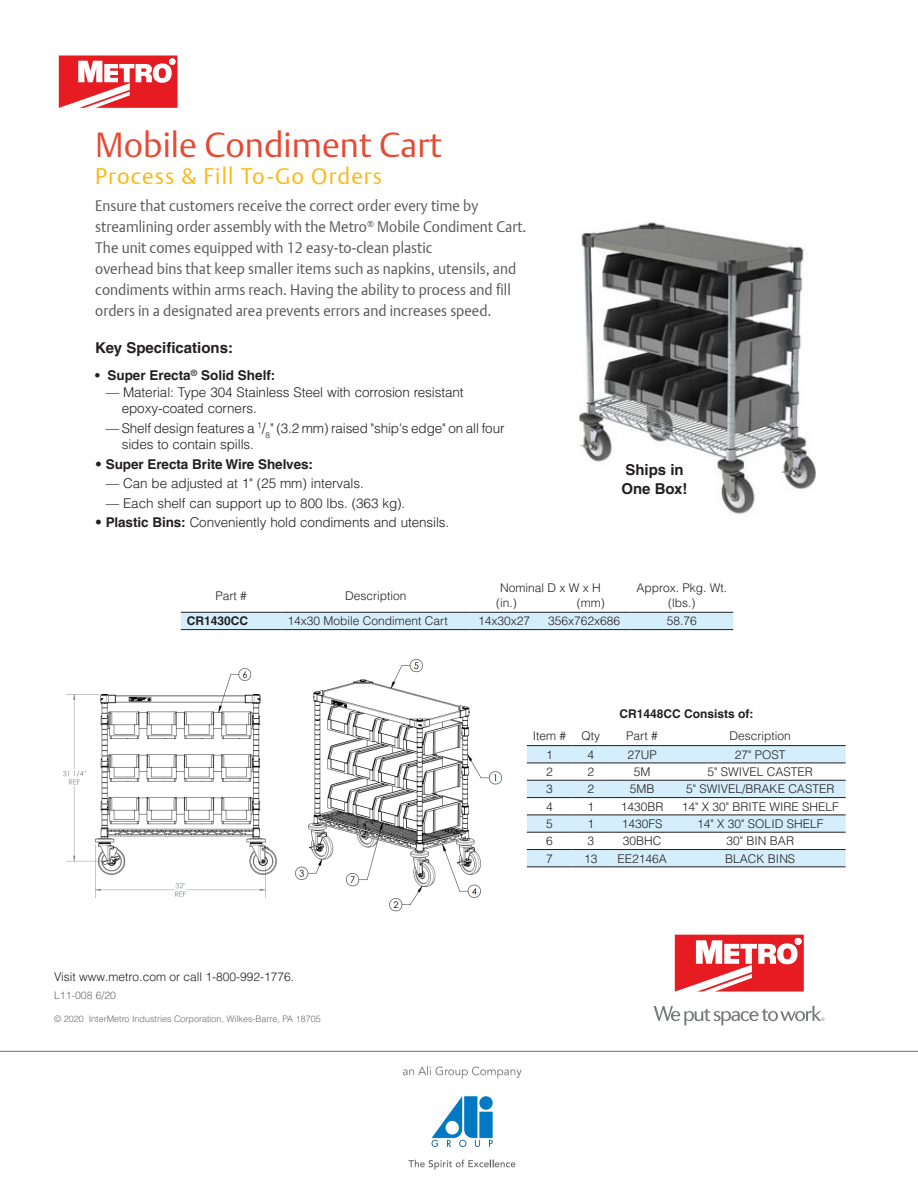
<style>
.page{position:relative;width:918px;height:1188px;background:#fff}
.page>*{position:absolute;margin:0;border:0;box-sizing:border-box;transform-origin:0 0}
.t1{font:300 34.5px "DTL Argo ST";color:#e64a33}
.t2{font:22.5px "DTL Argo T Light";letter-spacing:.05em;color:#fcb814}
.t3{font:15.15px/21px "DTL Argo T Light";color:#57585a;scale:.95 1}
.t4{font:700 15px/19.5px "Helvetica LT Pro";color:#231f20}
._02-BODY___keep{font:300 13.5px/16.5px "Helvetica LT Pro";letter-spacing:-.01em;color:#231f20}
._02-BODY___keep-2{font:700 13.5px "Helvetica LT Pro";letter-spacing:-.01em;color:#231f20}
.t5{font:300 12px/15px "Helvetica LT Pro";color:#231f20}
.t6{font:700 12px "Helvetica LT Pro";color:#231f20}
.t7{font:300 10.5px "Helvetica LT Pro";color:#6c6d70}
.t8{font:300 9px "Helvetica LT Pro";color:#6c6d70}
.s1{font-family:"DTL Argo ST";font-weight:300}
.s2{font-size:14.25px}
.s3{font-weight:300}
.s4{font-weight:700}
</style>
<div class="page">
<hr style="left:0;top:1051px;width:918px;height:1px;background:#6c6d70">
<svg style="left:654px;top:1006px;width:170px;height:19px"></svg>
<svg style="left:675px;top:935px;width:129px;height:57px"></svg>
<div style="left:181px;top:613px;width:552px;height:16px;background:#d4effb"></div>
<hr style="left:181px;top:612px;width:101px;height:1px;background:#231f20">
<hr style="left:282px;top:612px;width:188px;height:1px;background:#231f20">
<hr style="left:470px;top:612px;width:68px;height:1px;background:#231f20">
<hr style="left:538px;top:612px;width:92px;height:1px;background:#231f20">
<hr style="left:630px;top:612px;width:103px;height:1px;background:#231f20">
<hr style="left:181px;top:629px;width:101px;height:1px;background:#231f20">
<hr style="left:282px;top:629px;width:188px;height:1px;background:#231f20">
<hr style="left:470px;top:629px;width:68px;height:1px;background:#231f20">
<hr style="left:538px;top:629px;width:92px;height:1px;background:#231f20">
<hr style="left:630px;top:629px;width:103px;height:1px;background:#231f20">
<img style="left:403px;top:1066px;width:119px;height:104px">
<svg style="left:527px;top:746px;width:319px;height:120px"></svg>
<hr style="left:527px;top:745px;width:45px;height:1px;background:#231f20">
<hr style="left:572px;top:745px;width:37px;height:1px;background:#231f20">
<hr style="left:609px;top:745px;width:66px;height:1px;background:#231f20">
<hr style="left:675px;top:745px;width:171px;height:1px;background:#231f20">
<hr style="left:527px;top:763px;width:45px;height:1px;background:#231f20">
<hr style="left:572px;top:763px;width:37px;height:1px;background:#231f20">
<hr style="left:609px;top:763px;width:66px;height:1px;background:#231f20">
<hr style="left:675px;top:763px;width:171px;height:1px;background:#231f20">
<hr style="left:527px;top:780px;width:45px;height:1px;background:#231f20">
<hr style="left:572px;top:780px;width:37px;height:1px;background:#231f20">
<hr style="left:609px;top:780px;width:66px;height:1px;background:#231f20">
<hr style="left:675px;top:780px;width:171px;height:1px;background:#231f20">
<hr style="left:527px;top:797px;width:45px;height:1px;background:#231f20">
<hr style="left:572px;top:797px;width:37px;height:1px;background:#231f20">
<hr style="left:609px;top:797px;width:66px;height:1px;background:#231f20">
<hr style="left:675px;top:797px;width:171px;height:1px;background:#231f20">
<hr style="left:527px;top:815px;width:45px;height:1px;background:#231f20">
<hr style="left:572px;top:815px;width:37px;height:1px;background:#231f20">
<hr style="left:609px;top:815px;width:66px;height:1px;background:#231f20">
<hr style="left:675px;top:815px;width:171px;height:1px;background:#231f20">
<hr style="left:527px;top:832px;width:45px;height:1px;background:#231f20">
<hr style="left:572px;top:832px;width:37px;height:1px;background:#231f20">
<hr style="left:609px;top:832px;width:66px;height:1px;background:#231f20">
<hr style="left:675px;top:832px;width:171px;height:1px;background:#231f20">
<hr style="left:527px;top:849px;width:45px;height:1px;background:#231f20">
<hr style="left:572px;top:849px;width:37px;height:1px;background:#231f20">
<hr style="left:609px;top:849px;width:66px;height:1px;background:#231f20">
<hr style="left:675px;top:849px;width:171px;height:1px;background:#231f20">
<hr style="left:527px;top:866px;width:45px;height:1px;background:#231f20">
<hr style="left:572px;top:866px;width:37px;height:1px;background:#231f20">
<hr style="left:609px;top:866px;width:66px;height:1px;background:#231f20">
<hr style="left:675px;top:866px;width:171px;height:1px;background:#231f20">
<svg style="left:59px;top:55px;width:118px;height:53px"></svg>
<img style="left:578px;top:222px;width:238px;height:292px">
<img style="left:63px;top:668px;width:214px;height:230px">
<img style="left:295px;top:659px;width:207px;height:253px">
<p class="t1" style="left:95px;top:124px;width:348px">Mobile Condiment Cart</p>
<p class="t2" style="left:95px;top:163px;width:289px">Process &amp; Fill To-Go Orders</p>
<p class="t3" style="left:95px;top:195px;width:405px">Ensure that customers receive the correct order every time by</p>
<p class="t3" style="left:95px;top:216px;width:456px">streamlining order assembly with the Metro<sup>®</sup> <span class="s1">Mobile Condiment Cart</span>.<br>The unit comes equipped with 12 easy-to-clean plastic</p>
<p class="t3" style="left:95px;top:258px;width:445px">overhead bins that keep smaller items such as napkins, utensils, and condiments within arms reach. Having the ability to process and fill orders in a designated area prevents errors and increases speed.</p>
<p class="t4" style="left:95px;top:339px;width:139px">Key Specifications:</p>
<p class="_02-BODY___keep-2" style="left:95px;top:368px;width:182px">• Super Erecta<sup>®</sup> Solid Shelf:</p>
<p class="_02-BODY___keep" style="left:106px;top:384px;width:359px">— Material: Type 304 Stainless Steel with corrosion resistant</p>
<p class="_02-BODY___keep" style="left:122px;top:400px;width:137px">epoxy-coated corners.</p>
<p class="_02-BODY___keep" style="left:122px;top:420px;width:384px;text-indent:-16px">— Shelf design features a <sup>1</sup><span class="s2">/</span><sub>8</sub>" (3.2 mm) raised "ship's edge" on all four sides to contain spills.</p>
<p class="_02-BODY___keep-2" style="left:95px;top:456px;width:219px"><span class="s3">•</span> Super Erecta Brite Wire Shelves:</p>
<p class="_02-BODY___keep" style="left:106px;top:475px;width:260px">— Can be adjusted at 1" (25 mm) intervals.</p>
<p class="_02-BODY___keep" style="left:106px;top:495px;width:301px">— Each shelf can support up to 800 lbs. (363 kg).</p>
<p class="_02-BODY___keep" style="left:95px;top:514px;width:356px">• <span class="s4">Plastic Bins:</span> Conveniently hold condiments and utensils.</p>
<p class="t4" style="left:621px;top:460px;width:68px">Ships in<br>One Box!</p>
<p class="t5" style="left:215px;top:588px;width:33px">Part #</p>
<p class="t5" style="left:345px;top:588px;width:63px">Description</p>
<p class="t5" style="left:496px;top:580px;width:106px;text-indent:4px">Nominal D x W x H (in.)</p>
<p class="t5" style="left:577px;top:595px;width:29px">(mm)</p>
<p class="t5" style="left:637px;top:580px;width:92px;text-align:center">Approx. Pkg. Wt. (lbs.)</p>
<p class="t6" style="left:187px;top:614px;width:63px">CR1430CC</p>
<p class="t5" style="left:288px;top:613px;width:162px">14x30 Mobile Condiment Cart</p>
<p class="t5" style="left:478px;top:613px;width:54px">14x30x27</p>
<p class="t5" style="left:548px;top:613px;width:74px">356x762x686</p>
<p class="t5" style="left:667px;top:613px;width:32px">58.76</p>
<p class="t6" style="left:619px;top:707px;width:136px">CR1448CC Consists of:</p>
<p class="t5" style="left:54px;top:969px;width:242px">Visit www.metro.com or call 1-800-992-1776.</p>
<p class="t7" style="left:54px;top:989px;width:64px">L11-008 6/20</p>
<p class="t8" style="left:54px;top:1014px;width:268px">© 2020 InterMetro Industries Corporation, Wilkes-Barre, PA 18705</p>
<p class="t5" style="left:533px;top:728px;width:35px">Item #</p>
<p class="t5" style="left:581px;top:728px;width:20px">Qty</p>
<p class="t5" style="left:626px;top:728px;width:33px">Part #</p>
<p class="t5" style="left:730px;top:728px;width:63px">Description</p>
<p class="t5" style="left:546px;top:747px;width:8px">1</p>
<p class="t5" style="left:587px;top:747px;width:8px">4</p>
<p class="t5" style="left:627px;top:747px;width:31px">27UP</p>
<p class="t5" style="left:735px;top:747px;width:52px">27" POST</p>
<p class="t5" style="left:546px;top:764px;width:8px">2</p>
<p class="t5" style="left:587px;top:764px;width:8px">2</p>
<p class="t5" style="left:634px;top:764px;width:18px">5M</p>
<p class="t5" style="left:708px;top:764px;width:107px">5" SWIVEL CASTER</p>
<p class="t5" style="left:546px;top:781px;width:8px">3</p>
<p class="t5" style="left:587px;top:781px;width:8px">2</p>
<p class="t5" style="left:630px;top:781px;width:26px">5MB</p>
<p class="t5" style="left:686px;top:781px;width:150px">5" SWIVEL/BRAKE CASTER</p>
<p class="t5" style="left:546px;top:799px;width:8px">4</p>
<p class="t5" style="left:587px;top:799px;width:8px">1</p>
<p class="t5" style="left:621px;top:799px;width:44px">1430BR</p>
<p class="t5" style="left:682px;top:799px;width:158px">14" X 30" BRITE WIRE SHELF</p>
<p class="t5" style="left:546px;top:816px;width:8px">5</p>
<p class="t5" style="left:587px;top:816px;width:8px">1</p>
<p class="t5" style="left:622px;top:816px;width:42px">1430FS</p>
<p class="t5" style="left:697px;top:816px;width:128px">14" X 30" SOLID SHELF</p>
<p class="t5" style="left:546px;top:833px;width:8px">6</p>
<p class="t5" style="left:587px;top:833px;width:8px">3</p>
<p class="t5" style="left:623px;top:833px;width:40px">30BHC</p>
<p class="t5" style="left:727px;top:833px;width:69px">30" BIN BAR</p>
<p class="t5" style="left:546px;top:851px;width:8px">7</p>
<p class="t5" style="left:584px;top:851px;width:15px">13</p>
<p class="t5" style="left:617px;top:851px;width:51px">EE2146A</p>
<p class="t5" style="left:725px;top:851px;width:72px">BLACK BINS</p>
</div>
